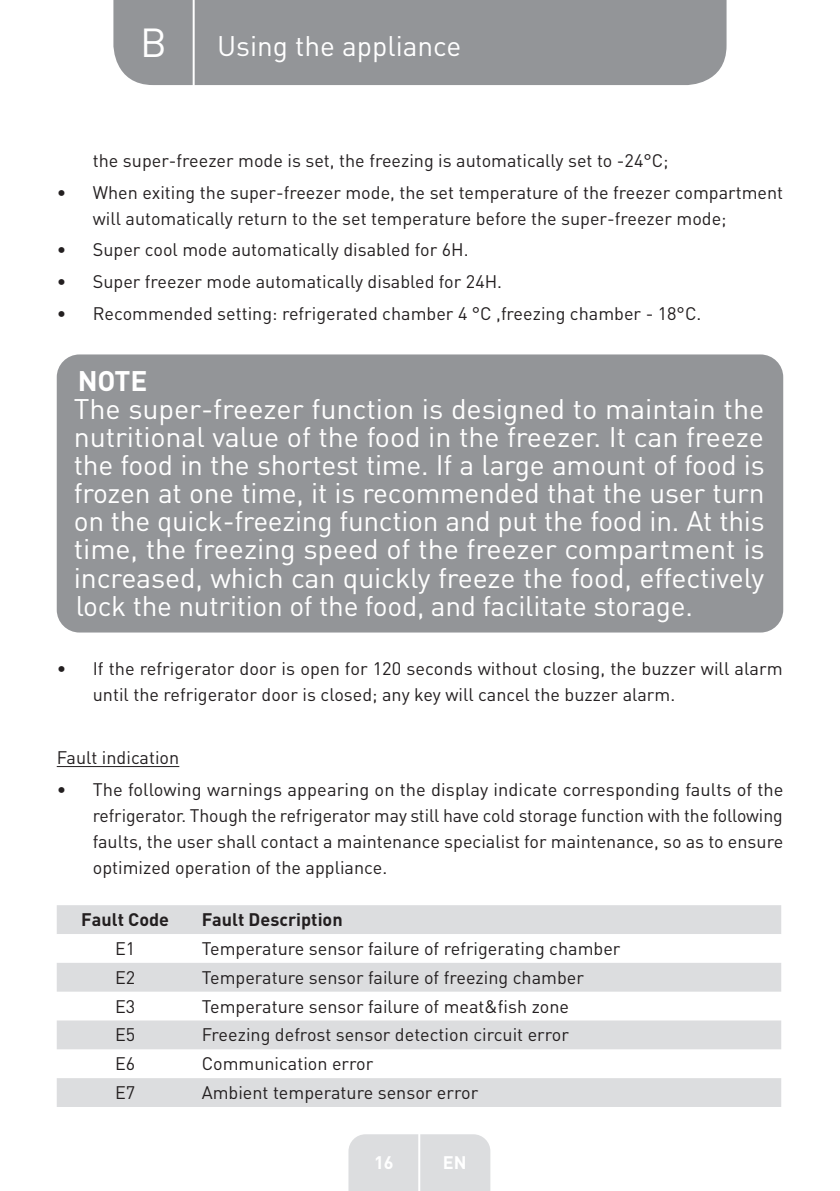
<style>
.page{position:relative;width:840px;height:1191px;background:#fff}
.page>*{position:absolute;margin:0;border:0;box-sizing:border-box;transform-origin:0 0}
.t1{font:40px "DIN Pro";color:#fff}
.t2{font:28px/28px "DIN Pro";letter-spacing:-.01em;color:#fff;text-align:justify}
.t3{font:700 28px "DIN Pro";color:#fff}
.t4{font:18px/26px "DIN Pro";color:#231f20}
.t5{font:18px "DIN Pro";color:#231f20}
.t6{font:700 18px "DIN Pro";color:#231f20}
.t7{font:700 18px "DIN Pro";color:#fff}
</style>
<div class="page">
<div style="left:113px;top:0;width:613px;height:85px;background:#939598"></div>
<div style="left:348px;top:1134px;width:142px;height:57px;background:#dcdddf"></div>
<hr style="left:418px;top:1111px;width:2px;height:80px;background:#fff">
<hr style="left:192px;top:0;width:2px;height:88px;background:#fff">
<hr style="left:57px;top:766px;width:122px;height:1px;background:#231f20">
<div style="left:57px;top:354px;width:725px;height:278px;background:#939598;border-radius:23px"></div>
<svg style="left:57px;top:905px;width:723px;height:202px;fill:#dcdddf"></svg>
<h1 class="t1" style="left:140px;top:15px;width:28px">B</h1>
<h2 class="t2" style="left:217px;top:31px;width:246px">Using the appliance</h2>
<p class="t4" style="left:93px;top:147px;width:577px">the super-freezer mode is set, the freezing is automatically set to -24°C;</p>
<p class="t4" style="left:93px;top:178px;width:691px;text-indent:-36px">• When exiting the super-freezer mode, the set temperature of the freezer compartment will automatically return to the set temperature before the super-freezer mode;</p>
<p class="t4" style="left:57px;top:236px;width:413px">• Super cool mode automatically disabled for 6H.</p>
<p class="t4" style="left:57px;top:268px;width:446px">• Super freezer mode automatically disabled for 24H.</p>
<p class="t4" style="left:57px;top:299px;width:645px">• Recommended setting: refrigerated chamber 4 °C ,freezing chamber - 18°C.</p>
<h2 class="t3" style="left:78px;top:362px;width:71px">NOTE</h2>
<p class="t2" style="left:74px;top:394px;width:692px">The super-freezer function is designed to maintain the nutritional value of the food in the freezer. It can freeze the food in the shortest time. If a large amount of food is frozen at one time, it is recommended that the user turn on the quick-freezing function and put the food in. At this time, the freezing speed of the freezer compartment is increased, which can quickly freeze the food, effectively lock the nutrition of the food, and facilitate storage.</p>
<p class="t4" style="left:93px;top:654px;width:691px;text-indent:-36px">• If the refrigerator door is open for 120 seconds without closing, the buzzer will alarm until the refrigerator door is closed; any key will cancel the buzzer alarm.</p>
<p class="t4" style="left:57px;top:744px;width:124px">Fault indication</p>
<p class="t4" style="left:93px;top:775px;width:692px;text-align:justify;text-indent:-36px">• The following warnings appearing on the display indicate corresponding faults of the refrigerator. Though the refrigerator may still have cold storage function with the following faults, the user shall contact a maintenance specialist for maintenance, so as to ensure optimized operation of the appliance.</p>
<p class="t6" style="left:81px;top:907px;width:89px">Fault Code</p>
<p class="t6" style="left:201px;top:907px;width:142px">Fault Description</p>
<p class="t5" style="left:115px;top:934px;width:22px">E1</p>
<p class="t5" style="left:201px;top:934px;width:420px">Temperature sensor failure of refrigerating chamber</p>
<p class="t5" style="left:115px;top:963px;width:22px">E2</p>
<p class="t5" style="left:201px;top:963px;width:383px">Temperature sensor failure of freezing chamber</p>
<p class="t5" style="left:115px;top:991px;width:22px">E3</p>
<p class="t5" style="left:201px;top:991px;width:369px">Temperature sensor failure of meat&amp;fish zone</p>
<p class="t5" style="left:115px;top:1020px;width:22px">E5</p>
<p class="t5" style="left:201px;top:1020px;width:368px">Freezing defrost sensor detection circuit error</p>
<p class="t5" style="left:115px;top:1049px;width:22px">E6</p>
<p class="t5" style="left:201px;top:1049px;width:173px">Communication error</p>
<p class="t5" style="left:115px;top:1078px;width:22px">E7</p>
<p class="t5" style="left:201px;top:1078px;width:278px">Ambient temperature sensor error</p>
<p class="t7" style="left:374px;top:1150px;width:21px">16</p>
<p class="t7" style="left:442px;top:1150px;width:25px">EN</p>
</div>
